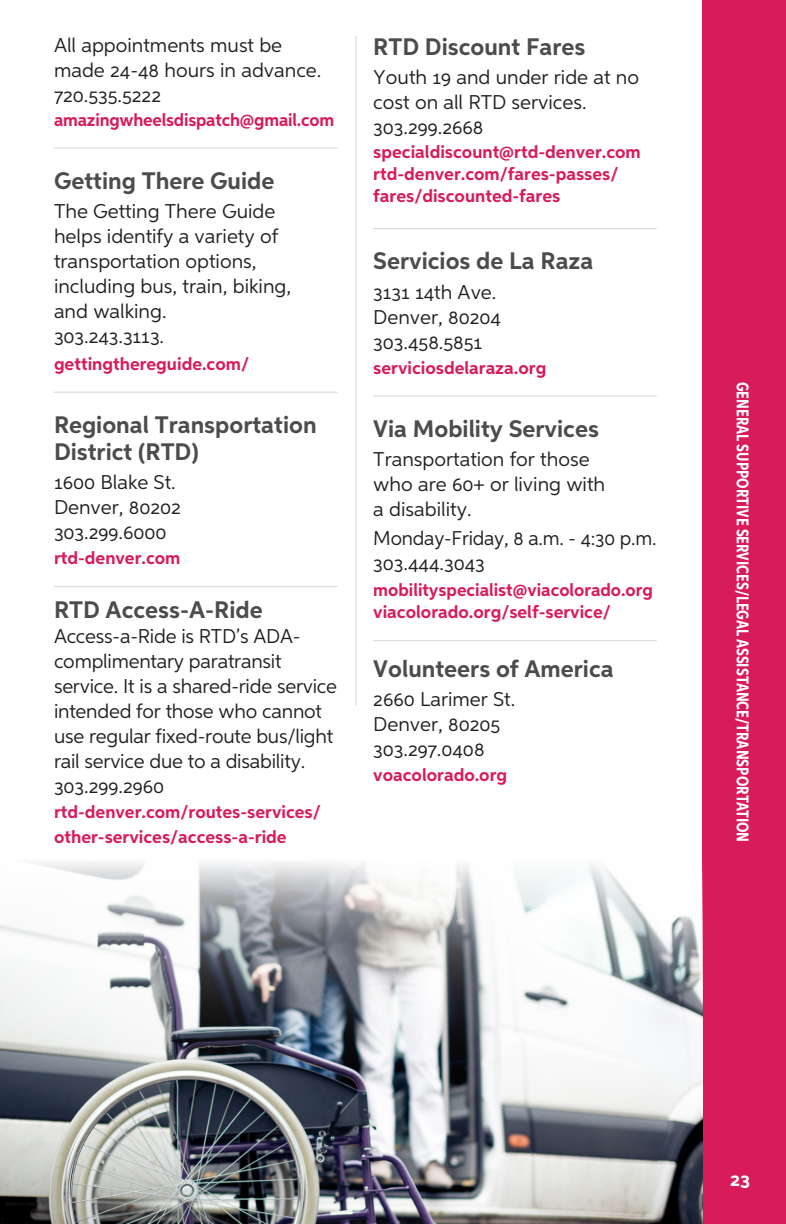
<style>
.page{position:relative;width:786px;height:1224px;background:#fff}
.page>*{position:absolute;margin:0;border:0;box-sizing:border-box;transform-origin:0 0}
.PRG_-_Sm_Bold_Subheads{font:700 24px/27px "Aspira";color:#4b4c4d}
.PRG_-_Body{font:700 24px "Aspira";color:#4b4c4d}
.PRG_-_Sm_Bold_Subheads-2{font:20px/25px "Aspira";letter-spacing:-.01em;color:#231f20}
.PRG_-_Body-2{font:20px/25px "Aspira";color:#231f20}
.t1{font:700 20px "Aspira";color:#fff}
.PRG_-_Sm_Bold_Subheads-3{font:700 18px/25px "Aspira";color:#d81b5b}
.PRG_-_Body-3{font:700 18px "Aspira";color:#d81b5b}
.PRG_-_Sidebar_Headers{font:700 17px "Aspira XX Nar";color:#fff}
</style>
<div class="page">
<div style="left:702px;top:0;width:84px;height:1224px;background:#d81b5b"></div>
<img style="left:0;top:863px;width:702px;height:361px">
<hr style="left:54px;top:147px;width:283px;height:2px;background:#dcdddf">
<hr style="left:54px;top:392px;width:283px;height:1px;background:#dcdddf">
<hr style="left:54px;top:586px;width:283px;height:1px;background:#dcdddf">
<hr style="left:373px;top:228px;width:284px;height:1px;background:#dcdddf">
<hr style="left:373px;top:395px;width:284px;height:2px;background:#dcdddf">
<hr style="left:373px;top:640px;width:284px;height:1px;background:#dcdddf">
<hr style="left:355px;top:36px;width:2px;height:670px;background:#dcdddf">
<p class="PRG_-_Body-2" style="left:54px;top:32px;width:269px">All appointments must be made 24-48 hours in advance.<br>720.535.5222</p>
<p class="PRG_-_Body-3" style="left:54px;top:108px;width:282px">amazingwheelsdispatch@gmail.com</p>
<p class="PRG_-_Body" style="left:54px;top:166px;width:222px">Getting There Guide</p>
<p class="PRG_-_Body-2" style="left:54px;top:198px;width:239px">The Getting There Guide helps identify a variety of transportation options, including bus, train, biking, and walking.<br>303.243.3113.</p>
<p class="PRG_-_Body-3" style="left:54px;top:353px;width:197px">gettingthereguide.com/</p>
<p class="PRG_-_Sm_Bold_Subheads" style="left:54px;top:411px;width:264px">Regional Transportation<br>District (RTD)</p>
<p class="PRG_-_Sm_Bold_Subheads-2" style="left:54px;top:470px;width:129px">1600 Blake St.<br>Denver, 80202<br>303.299.6000</p>
<p class="PRG_-_Sm_Bold_Subheads-3" style="left:54px;top:546px;width:128px">rtd-denver.com</p>
<p class="PRG_-_Sm_Bold_Subheads" style="left:54px;top:597px;width:210px">RTD Access-A-Ride</p>
<p class="PRG_-_Sm_Bold_Subheads-2" style="left:54px;top:624px;width:285px">Access-a-Ride is RTD’s ADA&shy;complimentary paratransit service. It is a shared-ride service intended for those who cannot use regular fixed-route bus/light rail service due to a disability.<br>303.299.2960</p>
<p class="PRG_-_Sm_Bold_Subheads-3" style="left:54px;top:800px;width:268px">rtd-denver.com/routes-services/ other-services/access-a-ride</p>
<p class="PRG_-_Sm_Bold_Subheads" style="left:373px;top:33px;width:214px">RTD Discount Fares</p>
<p class="PRG_-_Sm_Bold_Subheads-2" style="left:373px;top:64px;width:267px">Youth 19 and under ride at no cost on all RTD services.<br>303.299.2668</p>
<p class="PRG_-_Sm_Bold_Subheads-3" style="left:373px;top:139px;width:269px">specialdiscount@rtd-denver.com</p>
<p class="PRG_-_Sm_Bold_Subheads-3" style="left:373px;top:163px;width:247px;line-height:22px">rtd-denver.com/fares-passes/ fares/discounted-fares</p>
<p class="PRG_-_Sm_Bold_Subheads" style="left:373px;top:248px;width:222px">Servicios de La Raza</p>
<p class="PRG_-_Body-2" style="left:373px;top:279px;width:129px">3131 14th Ave.<br>Denver, 80204<br>303.458.5851</p>
<p class="PRG_-_Body-3" style="left:373px;top:356px;width:175px">serviciosdelaraza.org</p>
<p class="PRG_-_Sm_Bold_Subheads" style="left:373px;top:415px;width:227px">Via Mobility Services</p>
<p class="PRG_-_Sm_Bold_Subheads-2" style="left:373px;top:446px;width:233px">Transportation for those who are 60+ or living with a disability.</p>
<p class="PRG_-_Sm_Bold_Subheads-2" style="left:373px;top:526px;width:285px">Monday-Friday, 8 a.m. - 4:30 p.m.<br>303.444.3043</p>
<p class="PRG_-_Sm_Bold_Subheads-3" style="left:373px;top:578px;width:281px">mobilityspecialist@viacolorado.org</p>
<p class="PRG_-_Sm_Bold_Subheads-3" style="left:373px;top:600px;width:239px">viacolorado.org/self-service/</p>
<p class="PRG_-_Sm_Bold_Subheads" style="left:373px;top:655px;width:242px">Volunteers of America</p>
<p class="PRG_-_Body-2" style="left:373px;top:686px;width:143px">2660 Larimer St.<br>Denver, 80205<br>303.297.0408</p>
<p class="PRG_-_Body-3" style="left:373px;top:764px;width:135px">voacolorado.org</p>
<p class="PRG_-_Sidebar_Headers" style="left:753px;top:382px;width:462px;rotate:90deg">GENERAL SUPPORTIVE SERVICES/LEGAL ASSISTANCE/TRANSPORTATION</p>
<p class="t1" style="left:730px;top:1167px;width:21px">23</p>
</div>
